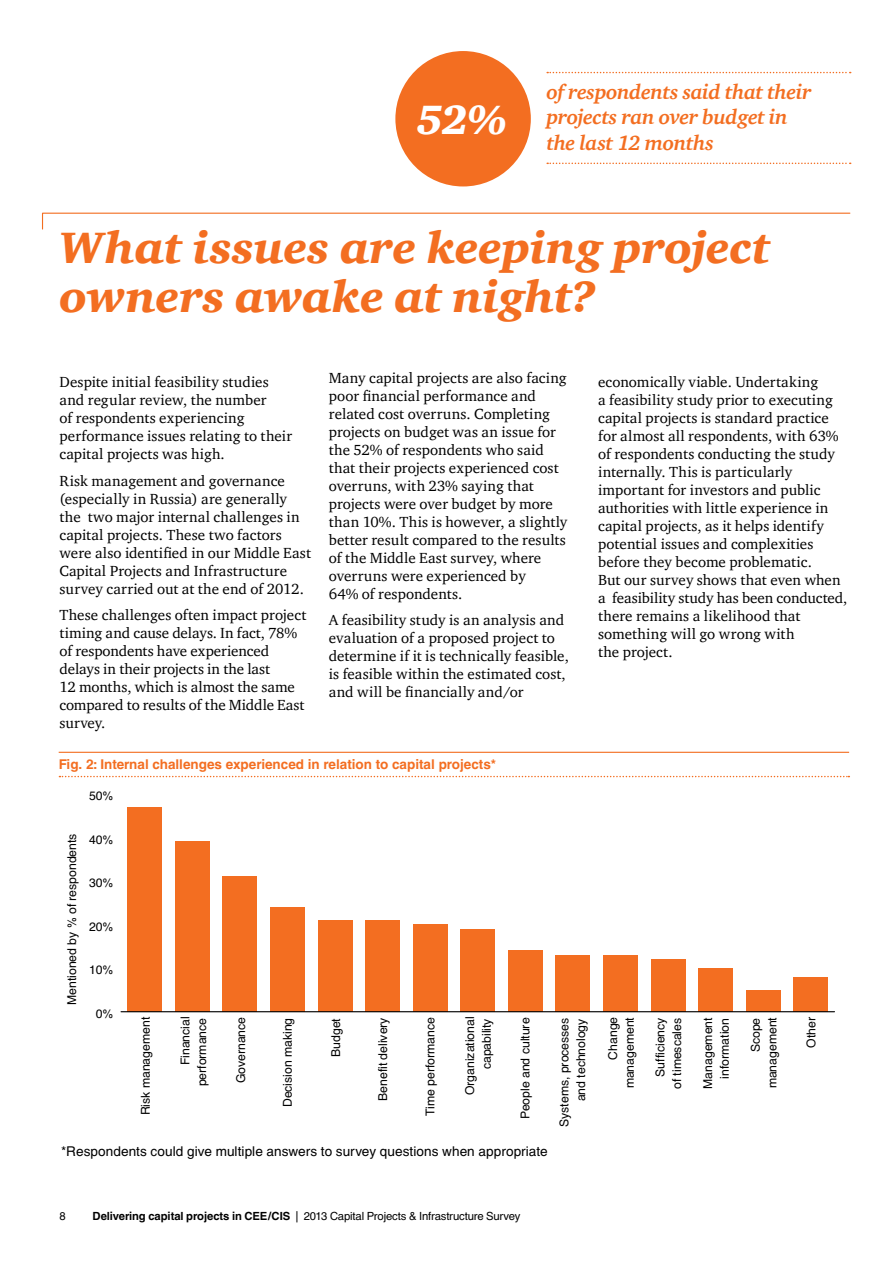
<style>
.page{position:relative;width:893px;height:1263px;background:#fff}
.page>*{position:absolute;margin:0;border:0;box-sizing:border-box;transform-origin:0 0}
.t1{font:italic 45px/49.5px "Charter Black ITC";color:#f36e21}
.t2{font:italic 42px "Charter Black ITC";color:#fff}
.t3{font:italic 700 21px/25.5px "Charter ITC";letter-spacing:-.02em;color:#f36e21}
.t4{font:15px/18px "Charter ITC";letter-spacing:.005em;color:#000}
.t5{font:700 13.65px "Helvetica Neue";color:#f36e21}
.t6{font:13.5px "Helvetica Cyr Upright";letter-spacing:.005em;color:#000}
.t7{font:700 13.5px "Helvetica Cyr";color:#f36e21}
.t8{font:12.15px/16.8px "Helvetica Cyr Upright";color:#000;text-align:right}
.t9{font:11.25px "Helvetica Cyr Upright";letter-spacing:-.01em;color:#000}
.s1{font-family:"Helvetica Cyr";font-weight:700}
</style>
<div class="page">
<svg style="left:42px;top:212px;width:809px;height:18px"></svg>
<div style="left:395px;top:51px;width:136px;height:135px;background:#f36e21;border-radius:50%"></div>
<svg style="left:547px;top:72px;width:304px;height:1px"></svg>
<svg style="left:547px;top:163px;width:304px;height:1px"></svg>
<div style="left:128px;top:807px;width:34px;height:205px;background:#f36e21"></div>
<div style="left:175px;top:842px;width:34px;height:170px;background:#f36e21"></div>
<div style="left:223px;top:876px;width:34px;height:136px;background:#f36e21"></div>
<div style="left:270px;top:907px;width:35px;height:105px;background:#f36e21"></div>
<div style="left:318px;top:920px;width:34px;height:92px;background:#f36e21"></div>
<div style="left:365px;top:920px;width:35px;height:92px;background:#f36e21"></div>
<div style="left:413px;top:924px;width:34px;height:88px;background:#f36e21"></div>
<div style="left:461px;top:929px;width:34px;height:83px;background:#f36e21"></div>
<div style="left:508px;top:951px;width:34px;height:61px;background:#f36e21"></div>
<div style="left:556px;top:955px;width:34px;height:57px;background:#f36e21"></div>
<div style="left:603px;top:955px;width:35px;height:57px;background:#f36e21"></div>
<div style="left:651px;top:959px;width:34px;height:53px;background:#f36e21"></div>
<div style="left:698px;top:968px;width:35px;height:44px;background:#f36e21"></div>
<div style="left:746px;top:990px;width:34px;height:22px;background:#f36e21"></div>
<div style="left:794px;top:977px;width:34px;height:35px;background:#f36e21"></div>
<hr style="left:121px;top:1011px;width:713px;height:1px;background:#000">
<hr style="left:59px;top:752px;width:790px;height:1px;background:#f36e21">
<svg style="left:59px;top:776px;width:790px;height:1px"></svg>
<h2 class="t2" style="left:417px;top:94px;width:93px">52%</h2>
<h3 class="t3" style="left:546px;top:79px;width:267px">of respondents said that their projects ran over budget in the last 12 months</h3>
<h1 class="t1" style="left:60px;top:223px;width:712px">What issues are keeping project owners awake at night?</h1>
<p class="t4" style="left:60px;top:373px;width:234px">Despite initial feasibility studies and regular review, the number<br>of respondents experiencing performance issues relating to their capital projects was high.</p>
<p class="t4" style="left:60px;top:472px;width:253px">Risk management and governance (especially in Russia) are generally the two major internal challenges in capital projects. These two factors were also identified in our Middle East Capital Projects and Infrastructure survey carried out at the end of 2012.</p>
<p class="t4" style="left:60px;top:606px;width:248px">These challenges often impact project timing and cause delays. In fact, 78% of respondents have experienced delays in their projects in the last<br>12 months, which is almost the same compared to results of the Middle East survey.</p>
<p class="t4" style="left:329px;top:369px;width:240px">Many capital projects are also facing poor financial performance and related cost overruns. Completing projects on budget was an issue for the 52% of respondents who said that their projects experienced cost overruns, with 23% saying that projects were over budget by more than 10%. This is however, a slightly better result compared to the results of the Middle East survey, where overruns were experienced by<br>64% of respondents.</p>
<p class="t4" style="left:329px;top:611px;width:242px">A feasibility study is an analysis and evaluation of a proposed project to determine if it is technically feasible, is feasible within the estimated cost, and will be financially and/or</p>
<p class="t5" style="left:46px;top:749px;width:450px">Fig. 2: Internal challenges experienced in relation to capital projects*</p>
<p class="t7" style="left:59px;top:756px;width:439px">Fig. 2: Internal challenges experienced in relation to capital projects*</p>
<p class="t8" style="left:89px;top:787px;width:26px">50%</p>
<p class="t8" style="left:63px;top:1005px;width:173px;rotate:-90deg">Mentioned by % of respondents</p>
<p class="t8" style="left:89px;top:831px;width:26px">40%</p>
<p class="t8" style="left:89px;top:874px;width:26px">30%</p>
<p class="t8" style="left:89px;top:918px;width:26px">20%</p>
<p class="t8" style="left:89px;top:962px;width:26px">10%</p>
<p class="t4" style="left:598px;top:373px;width:251px">economically viable. Undertaking<br>a feasibility study prior to executing capital projects is standard practice for almost all respondents, with 63% of respondents conducting the study internally. This is particularly important for investors and public authorities with little experience in capital projects, as it helps identify potential issues and complexities before they become problematic.<br>But our survey shows that even when a feasibility study has been conducted, there remains a likelihood that something will go wrong with<br>the project.</p>
<p class="t8" style="left:96px;top:1005px;width:19px">0%</p>
<p class="t8" style="left:604px;top:1088px;width:73px;rotate:-90deg">Change management</p>
<p class="t8" style="left:652px;top:1089px;width:73px;rotate:-90deg">Sufficiency of timescales</p>
<p class="t8" style="left:803px;top:1047px;width:32px;rotate:-90deg">Other</p>
<p class="t8" style="left:461px;top:1095px;width:80px;rotate:-90deg">Organizational capability</p>
<p class="t8" style="left:137px;top:1115px;width:100px;rotate:-90deg">Risk management</p>
<p class="t8" style="left:177px;top:1086px;width:71px;rotate:-90deg">Financial performance</p>
<p class="t8" style="left:232px;top:1083px;width:68px;rotate:-90deg">Governance</p>
<p class="t8" style="left:279px;top:1107px;width:91px;rotate:-90deg">Decision making</p>
<p class="t8" style="left:327px;top:1057px;width:40px;rotate:-90deg">Budget</p>
<p class="t8" style="left:375px;top:1101px;width:85px;rotate:-90deg">Benefit delivery</p>
<p class="t8" style="left:422px;top:1116px;width:100px;rotate:-90deg">Time performance</p>
<p class="t8" style="left:517px;top:1119px;width:103px;rotate:-90deg">People and culture</p>
<p class="t8" style="left:556px;top:1127px;width:111px;rotate:-90deg">Systems, processes and technology</p>
<p class="t8" style="left:699px;top:1089px;width:73px;rotate:-90deg">Management information</p>
<p class="t8" style="left:747px;top:1088px;width:73px;rotate:-90deg">Scope management</p>
<p class="t6" style="left:61px;top:1144px;width:488px">*Respondents could give multiple answers to survey questions when appropriate</p>
<p class="t9" style="left:60px;top:1210px;width:8px">8</p>
<p class="t9" style="left:93px;top:1210px;width:429px"><span class="s1">Delivering capital projects in CEE/CIS</span> | 2013 Capital Projects &amp; Infrastructure Survey</p>
</div>
